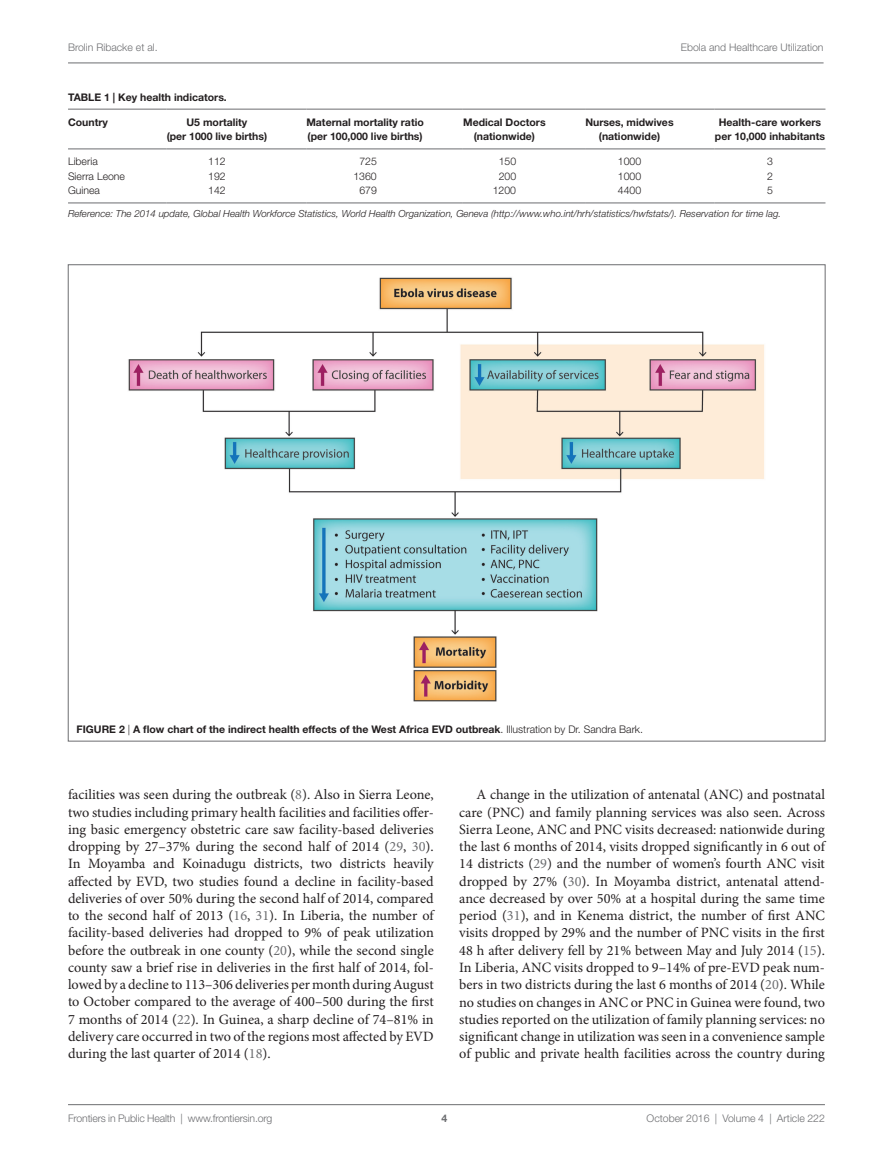
<style>
.page{position:relative;width:893px;height:1170px;background:#fff}
.page>*{position:absolute;margin:0;border:0;box-sizing:border-box;transform-origin:0 0}
.t1{font:14.25px/17.2px "Minion Pro";color:#231f20;text-align:justify}
.t2{font:700 10.5px/14.2px "Helvetica Neue LT Std";color:#231f20;text-align:center}
.t3{font:300 10.5px "Helvetica Neue LT Std";color:#6c6d70}
.t4{font:300 10.5px "Helvetica Neue LT Std";color:#231f20}
.t5{font:700 10.5px "Helvetica Neue LT Std";color:#6c6d70}
.t6{font:italic 300 9.75px "Helvetica Neue LT Std";color:#231f20}
.s1{font-weight:300}
.s2{color:#6c6d70}
</style>
<div class="page">
<hr style="left:68px;top:109px;width:99px;height:1px;background:#6c6d70">
<hr style="left:68px;top:149px;width:99px;height:1px;background:#6c6d70">
<hr style="left:166px;top:109px;width:140px;height:1px;background:#6c6d70">
<hr style="left:166px;top:149px;width:140px;height:1px;background:#6c6d70">
<hr style="left:306px;top:109px;width:157px;height:1px;background:#6c6d70">
<hr style="left:306px;top:149px;width:157px;height:1px;background:#6c6d70">
<hr style="left:463px;top:109px;width:122px;height:1px;background:#6c6d70">
<hr style="left:463px;top:149px;width:122px;height:1px;background:#6c6d70">
<hr style="left:585px;top:109px;width:129px;height:1px;background:#6c6d70">
<hr style="left:585px;top:149px;width:129px;height:1px;background:#6c6d70">
<hr style="left:714px;top:109px;width:111px;height:1px;background:#6c6d70">
<hr style="left:714px;top:149px;width:111px;height:1px;background:#6c6d70">
<hr style="left:68px;top:203px;width:99px;height:1px;background:#6c6d70">
<hr style="left:166px;top:203px;width:140px;height:1px;background:#6c6d70">
<hr style="left:306px;top:203px;width:157px;height:1px;background:#6c6d70">
<hr style="left:463px;top:203px;width:122px;height:1px;background:#6c6d70">
<hr style="left:585px;top:203px;width:129px;height:1px;background:#6c6d70">
<hr style="left:714px;top:203px;width:111px;height:1px;background:#6c6d70">
<img style="left:128px;top:277px;width:636px;height:425px">
<hr style="left:68px;top:63px;width:756px;height:1px;background:#6c6d70">
<hr style="left:68px;top:1104px;width:757px;height:1px;background:#6c6d70">
<p class="t3" style="left:68px;top:41px;width:91px">Brolin Ribacke et al.</p>
<p class="t3" style="left:681px;top:41px;width:144px">Ebola and Healthcare Utilization</p>
<p class="t2" style="left:68px;top:90px;width:160px">TABLE 1 | Key health indicators.</p>
<p class="t2" style="left:68px;top:114px;width:41px">Country</p>
<p class="t2" style="left:167px;top:114px;width:102px">U5 mortality<br>(per 1000 live births)</p>
<p class="t2" style="left:306px;top:114px;width:119px;text-align:left">Maternal mortality ratio (per 100,000 live births)</p>
<p class="t2" style="left:463px;top:114px;width:84px">Medical Doctors (nationwide)</p>
<p class="t2" style="left:585px;top:114px;width:90px">Nurses, midwives (nationwide)</p>
<p class="t2" style="left:715px;top:114px;width:112px">Health-care workers per 10,000 inhabitants</p>
<p class="t4" style="left:68px;top:155px;width:31px">Liberia</p>
<p class="t4" style="left:208px;top:155px;width:19px">112</p>
<p class="t4" style="left:359px;top:155px;width:19px">725</p>
<p class="t4" style="left:499px;top:155px;width:19px">150</p>
<p class="t4" style="left:618px;top:155px;width:25px">1000</p>
<p class="t4" style="left:767px;top:155px;width:7px">3</p>
<p class="t4" style="left:68px;top:169px;width:59px">Sierra Leone</p>
<p class="t4" style="left:208px;top:169px;width:19px">192</p>
<p class="t4" style="left:353px;top:169px;width:25px">1360</p>
<p class="t4" style="left:499px;top:169px;width:19px">200</p>
<p class="t4" style="left:618px;top:169px;width:25px">1000</p>
<p class="t4" style="left:767px;top:169px;width:7px">2</p>
<p class="t4" style="left:68px;top:184px;width:33px">Guinea</p>
<p class="t4" style="left:208px;top:184px;width:19px">142</p>
<p class="t4" style="left:359px;top:184px;width:19px">679</p>
<p class="t4" style="left:493px;top:184px;width:25px">1200</p>
<p class="t4" style="left:618px;top:184px;width:25px">4400</p>
<p class="t4" style="left:767px;top:184px;width:7px">5</p>
<p class="t6" style="left:68px;top:208px;width:715px">Reference: The 2014 update, Global Health Workforce Statistics, World Health Organization, Geneva (http://www.who.int/hrh/statistics/hwfstats/). Reservation for time lag.</p>
<p class="t2" style="left:77px;top:721px;width:568px">FIG URE 2 <span class="s1">|</span> A flow chart of the indirect health effects of the West Africa EVD outbreak<span class="s1">. Illustration by Dr. Sandra Bark.</span></p>
<p class="t1" style="left:68px;top:786px;width:367px">facilities was seen during the outbreak (<span class="s2">8</span>). Also in Sierra Leone, two studies including primary health facilities and facilities offer&shy;ing basic emergency obstetric care saw facility-based deliveries dropping by 27–37% during the second half of 2014 (<span class="s2">29</span>, <span class="s2">30</span>).<br>In Moyamba and Koinadugu districts, two districts heavily affected by EVD, two studies found a decline in facility-based deliveries of over 50% during the second half of 2014, compared to the second half of 2013 (<span class="s2">16</span>, <span class="s2">31</span>). In Liberia, the number of facility-based deliveries had dropped to 9% of peak utilization before the outbreak in one county (<span class="s2">20</span>), while the second single county saw a brief rise in deliveries in the first half of 2014, fol&shy;lowed by a decline to 113–306 deliveries per month during August to October compared to the average of 400–500 during the first 7 months of 2014 (<span class="s2">22</span>). In Guinea, a sharp decline of 74–81% in delivery care occurred in two of the regions most affected by EVD during the last quarter of 2014 (<span class="s2">18</span>).</p>
<p class="t1" style="left:459px;top:786px;width:367px;text-indent:17px">A change in the utilization of antenatal (ANC) and postnatal care (PNC) and family planning services was also seen. Across Sierra Leone, ANC and PNC visits decreased: nationwide during the last 6 months of 2014, visits dropped significantly in 6 out of 14 districts (<span class="s2">29</span>) and the number of women’s fourth ANC visit dropped by 27% (<span class="s2">30</span>). In Moyamba district, antenatal attend&shy;ance decreased by over 50% at a hospital during the same time period (<span class="s2">31</span>), and in Kenema district, the number of first ANC visits dropped by 29% and the number of PNC visits in the first 48 h after delivery fell by 21% between May and July 2014 (<span class="s2">15</span>).<br>In Liberia, ANC visits dropped to 9–14% of pre-EVD peak num&shy;bers in two districts during the last 6 months of 2014 (<span class="s2">20</span>). While no studies on changes in ANC or PNC in Guinea were found, two studies reported on the utilization of family planning services: no significant change in utilization was seen in a convenience sample of public and private health facilities across the country during</p>
<p class="t3" style="left:68px;top:1111px;width:206px">Frontiers in Public Health | www.frontiersin.org</p>
<p class="t3" style="left:647px;top:1111px;width:180px">October 2016 | Volume 4 | Article 222</p>
<p class="t5" style="left:441px;top:1111px;width:7px">4</p>
</div>
